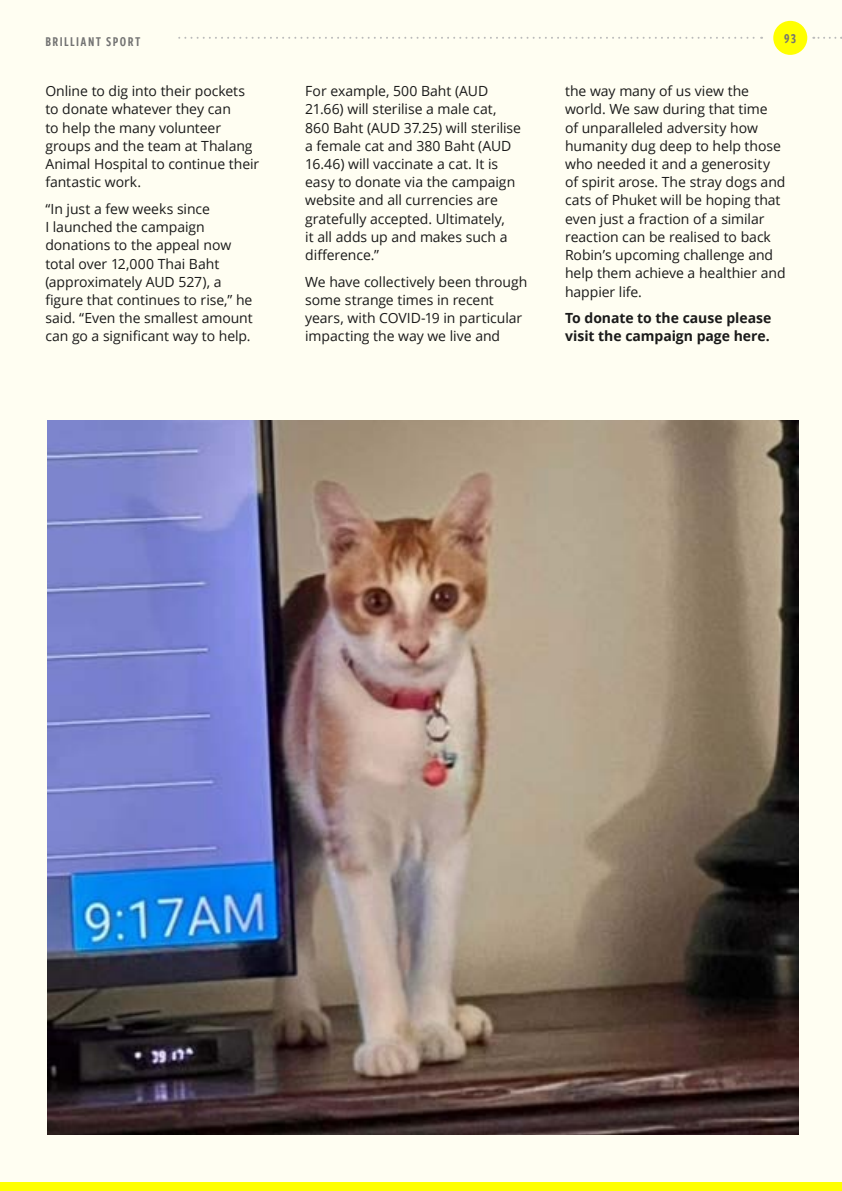
<style>
.page{position:relative;width:842px;height:1191px;background:#fffef2}
.page>*{position:absolute;margin:0;border:0;box-sizing:border-box;transform-origin:0 0}
.t1{font:14px/18.2px "Open Sans";letter-spacing:-.005em;color:#1a1a1a}
.t2{font:700 14px/18.2px "Open Sans";letter-spacing:-.005em;color:#1a1a1a}
.t3{font:14px "Freight Sans Cmp W03 Semi";letter-spacing:.1em;color:#737373}
</style>
<div class="page">
<div style="left:0;top:1182px;width:842px;height:9px;background:#ff0"></div>
<div style="left:773px;top:21px;width:34px;height:34px;background:#ff0;border-radius:50%"></div>
<svg style="left:813px;top:37px;width:22px;height:2px"></svg>
<svg style="left:178px;top:37px;width:584px;height:2px"></svg>
<img style="left:47px;top:420px;width:751px;height:714px">
<p class="t3" style="left:45px;top:32px;width:97px">BRILLIANT SPORT</p>
<p class="t1" style="left:45px;top:82px;width:215px">Online to dig into their pockets to donate whatever they can<br>to help the many volunteer groups and the team at Thalang<br>Animal Hospital to continue their fantastic work.</p>
<p class="t1" style="left:45px;top:199px;width:209px">“In just a few weeks since<br>I launched the campaign donations to the appeal now total over 12,000 Thai Baht (approximately AUD 527), a figure that continues to rise,” he said. “Even the smallest amount can go a significant way to help.</p>
<p class="t1" style="left:305px;top:82px;width:217px">For example, 500 Baht (AUD<br>21.66) will sterilise a male cat,<br>860 Baht (AUD 37.25) will sterilise a female cat and 380 Baht (AUD<br>16.46) will vaccinate a cat. It is easy to donate via the campaign website and all currencies are gratefully accepted. Ultimately,<br>it all adds up and makes such a difference.”</p>
<p class="t1" style="left:305px;top:272px;width:224px">We have collectively been through some strange times in recent years, with COVID-19 in particular impacting the way we live and</p>
<p class="t3" style="left:784px;top:29px;width:14px">93</p>
<p class="t1" style="left:565px;top:82px;width:222px">the way many of us view the world. We saw during that time<br>of unparalleled adversity how humanity dug deep to help those who needed it and a generosity of spirit arose. The stray dogs and cats of Phuket will be hoping that even just a fraction of a similar reaction can be realised to back<br>Robin’s upcoming challenge and help them achieve a healthier and happier life.</p>
<p class="t2" style="left:565px;top:309px;width:208px">To donate to the cause please visit the campaign page here.</p>
</div>
